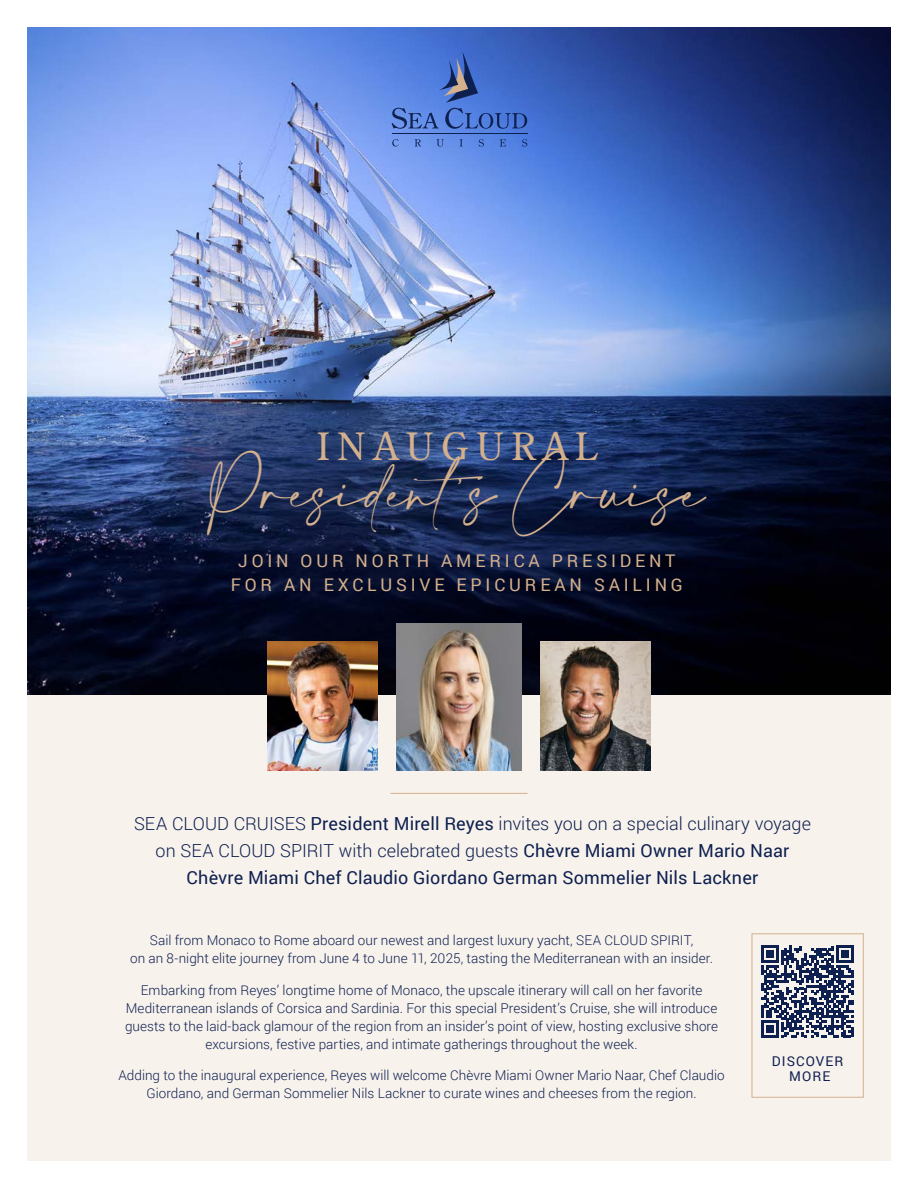
<style>
.page{position:relative;width:918px;height:1188px;background:#fff}
.page>*{position:absolute;margin:0;border:0;box-sizing:border-box;transform-origin:0 0}
.t1{font:42.6px "Amalfi Coast";color:#d4b08d}
.t2{font:37.65px "Century Old Style Std";letter-spacing:.2em;color:#d4b08d}
.t3{font:18px/27px "Roboto";letter-spacing:.01em;color:#0e2050;text-align:center}
.t4{font:17.4px/24.2px "Roboto";letter-spacing:.22em;color:#d4b08d;text-align:center}
.t5{font:300 13.5px/18px "Roboto";letter-spacing:.005em;color:#0e2050;text-align:center}
.t6{font:13.5px/15px "Roboto";letter-spacing:.08em;color:#0e2050;text-align:center}
.s1{font-weight:300}
</style>
<div class="page">
<div style="left:27px;top:490px;width:864px;height:671px;background:#f8f2ec"></div>
<img style="left:27px;top:27px;width:864px;height:667px">
<svg style="left:392px;top:139px;width:7px;height:8px"></svg>
<svg style="left:415px;top:139px;width:6px;height:7px"></svg>
<svg style="left:437px;top:139px;width:7px;height:8px"></svg>
<svg style="left:460px;top:139px;width:3px;height:7px"></svg>
<svg style="left:479px;top:139px;width:5px;height:8px"></svg>
<svg style="left:500px;top:139px;width:6px;height:7px"></svg>
<svg style="left:522px;top:139px;width:5px;height:8px"></svg>
<svg style="left:392px;top:50px;width:135px;height:79px;background:#4a71c9"></svg>
<hr style="left:392px;top:133px;width:135px;height:1px;background:#0e2050">
<hr style="left:390px;top:793px;width:138px;height:1px;background:#d4b08d">
<img style="left:267px;top:642px;width:110px;height:129px">
<img style="left:541px;top:642px;width:110px;height:129px">
<img style="left:396px;top:624px;width:126px;height:147px">
<div style="left:752px;top:933px;width:112px;height:165px;border:1px solid #d4b08d"></div>
<svg style="left:762px;top:946px;width:92px;height:91px"></svg>
<h2 class="t2" style="left:317px;top:423px;width:281px">INAUGURAL</h2>
<h1 class="t1" style="left:209px;top:468px;width:498px">President’s Cruise</h1>
<p class="t4" style="left:231px;top:548px;width:454px">JOIN OUR NORTH AMERICA PRESIDENT<br>FOR AN EXCLUSIVE EPICUREAN SAILING</p>
<h3 class="t3" style="left:134px;top:810px;width:678px"><span class="s1">SEA CLOUD CRUISES</span> President Mirell Reyes <span class="s1">invites you on a special culinary voyage on SEA CLOUD SPIRIT with celebrated guests</span> Chèvre Miami Owner Mario Naar<br>Chèvre Miami Chef Claudio Giordano German Sommelier Nils Lackner</h3>
<p class="t5" style="left:130px;top:931px;width:584px">Sail from Monaco to Rome aboard our newest and largest luxury yacht, SEA CLOUD SPIRIT,<br>on an 8-night elite journey from June 4 to June 11, 2025, tasting the Mediterranean with an insider.</p>
<p class="t5" style="left:125px;top:980px;width:595px">Embarking from Reyes’ longtime home of Monaco, the upscale itinerary will call on her favorite Mediterranean islands of Corsica and Sardinia. For this special President’s Cruise, she will introduce guests to the laid-back glamour of the region from an insider’s point of view, hosting exclusive shore excursions, festive parties, and intimate gatherings throughout the week.</p>
<p class="t5" style="left:118px;top:1066px;width:608px">Adding to the inaugural experience, Reyes will welcome Chèvre Miami Owner Mario Naar, Chef Claudio<br>Giordano, and German Sommelier Nils Lackner to curate wines and cheeses from the region.</p>
<p class="t6" style="left:772px;top:1053px;width:73px">DISCOVER<br>MORE</p>
</div>
